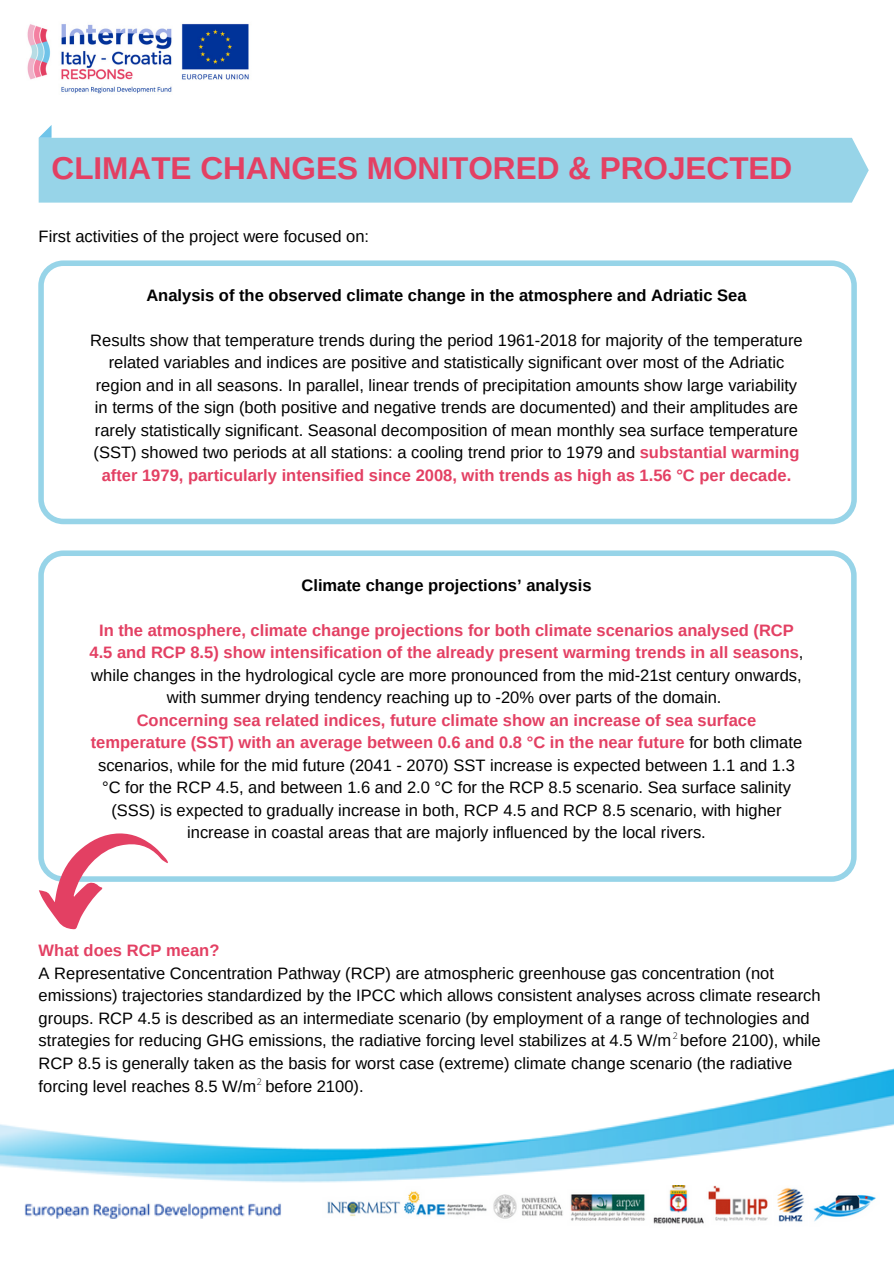
<style>
.page{position:relative;width:894px;height:1264px;background:#fff}
.page>*{position:absolute;margin:0;border:0;box-sizing:border-box;transform-origin:0 0}
.t1{font:700 31.5px "Arimo";color:#e34063}
.t2{font:16.5px/22.5px "Arimo";color:#000;text-align:center}
.t3{font:700 16.5px/22.5px "Arimo";color:#e34063;text-align:center}
.t4{font:700 16.5px "Arimo";color:#000}
.t5{font:300 9px "Open Sans";color:#000}
.s1{font-weight:700;color:#e34063}
.s2{font-weight:400;color:#000}
</style>
<div class="page">
<img style="left:27px;top:23px;width:222px;height:71px">
<svg style="left:39px;top:125px;width:13px;height:13px"></svg>
<div style="left:39px;top:138px;width:829px;height:65px;background:#97d4e8"></div>
<img style="left:0;top:1068px;width:893px;height:151px">
<img style="left:319px;top:1185px;width:560px;height:39px">
<svg style="left:38px;top:550px;width:818px;height:331px"></svg>
<svg style="left:38px;top:260px;width:818px;height:264px"></svg>
<svg style="left:39px;top:833px;width:129px;height:96px"></svg>
<h1 class="t1" style="left:52px;top:150px;width:742px">CLIMATE CHANGES MONITORED &amp; PROJECTED</h1>
<p class="t2" style="left:39px;top:225px;width:332px">First activities of the project were focused on:</p>
<p class="t4" style="left:146px;top:286px;width:601px">Analysis of the observed climate change in the atmosphere and Adriatic Sea</p>
<p class="t2" style="left:90px;top:329px;width:713px">Results show that temperature trends during the period 1961-2018 for majority of the temperature related variables and indices are positive and statistically significant over most of the Adriatic region and in all seasons. In parallel, linear trends of precipitation amounts show large variability in terms of the sign (both positive and negative trends are documented) and their amplitudes are rarely statistically significant. Seasonal decomposition of mean monthly sea surface temperature (SST) showed two periods at all stations: a cooling trend prior to 1979 and <span class="s1">substantial warming after 1979, particularly intensified since 2008, with trends as high as 1.56 °C per decade.</span></p>
<p class="t4" style="left:301px;top:575px;width:291px">Climate change projections’ analysis</p>
<p class="t3" style="left:89px;top:618px;width:715px">In the atmosphere, climate change projections for both climate scenarios analysed (RCP 4.5 and RCP 8.5) show intensification of the already present warming trends in all seasons<span class="s2">, while changes in the hydrological cycle are more pronounced from the mid-21st century onwards, with summer drying tendency reaching up to -20% over parts of the domain.</span></p>
<p class="t2" style="left:91px;top:708px;width:712px"><span class="s1">Concerning sea related indices, future climate show an increase of sea surface temperature (SST) with an average between 0.6 and 0.8 °C in the near future</span> for both climate scenarios, while for the mid future (2041 - 2070) SST increase is expected between 1.1 and 1.3 °C for the RCP 4.5, and between 1.6 and 2.0 °C for the RCP 8.5 scenario. Sea surface salinity (SSS) is expected to gradually increase in both, RCP 4.5 and RCP 8.5 scenario, with higher increase in coastal areas that are majorly influenced by the local rivers.</p>
<p class="t3" style="left:39px;top:939px;width:182px">What does RCP mean?</p>
<p class="t2" style="left:39px;top:961px;width:783px;text-align:left">A Representative Concentration Pathway (RCP) are atmospheric greenhouse gas concentration (not emissions) trajectories standardized by the IPCC which allows consistent analyses across climate research groups. RCP 4.5 is described as an intermediate scenario (by employment of a range of technologies and strategies for reducing GHG emissions, the radiative forcing level stabilizes at 4.5 W/m before 2100), while RCP 8.5 is generally taken as the basis for worst case (extreme) climate change scenario (the radiative forcing level reaches 8.5 W/m before 2100).</p>
<p class="t5" style="left:672px;top:1029px;width:7px">2</p>
<p class="t5" style="left:257px;top:1075px;width:7px">2</p>
</div>
